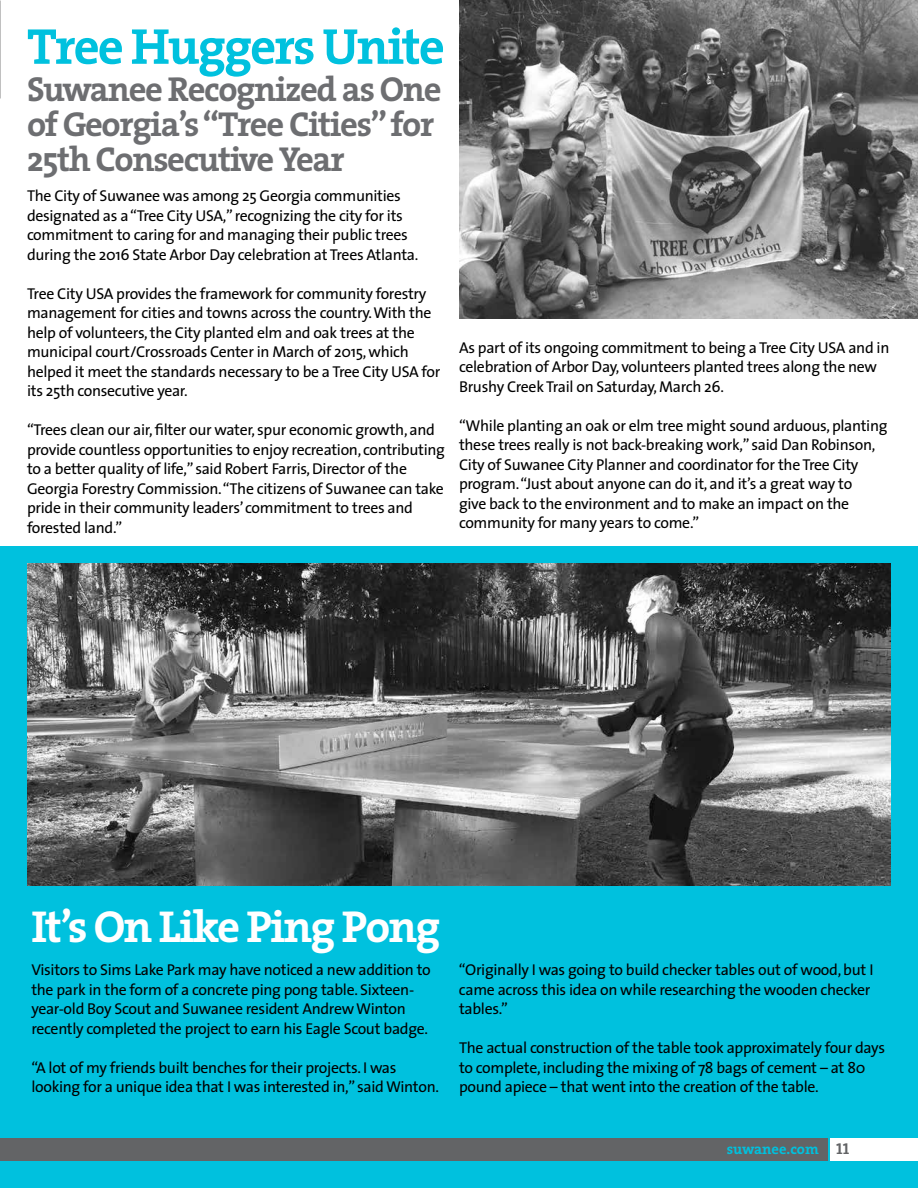
<style>
.page{position:relative;width:918px;height:1188px;background:#fff}
.page>*{position:absolute;margin:0;border:0;box-sizing:border-box;transform-origin:0 0}
.t1{font:700 50.85px "The Serif";letter-spacing:-.04em;color:#00c1de}
.t2{font:700 45px "The Serif";letter-spacing:-.04em;color:#fff}
.t3{font:700 34.8px/34.7px "The Serif";letter-spacing:-.04em;color:#6d6e71}
.t4{font:15.75px/19.5px "The Sans";letter-spacing:-.02em;color:#000}
.t5{font:700 14.7px "The Serif";color:#00c1de}
.s1{font-family:"The Serif Bold Caps";font-weight:400;font-size:15.75px;color:#636466}
</style>
<div class="page">
<div style="left:0;top:546px;width:918px;height:642px;background:#00c1de"></div>
<img style="left:459px;top:0;width:459px;height:319px">
<div style="left:0;top:1138px;width:827px;height:23px;background:#636466"></div>
<div style="left:831px;top:1138px;width:87px;height:23px;background:#fff"></div>
<img style="left:27px;top:564px;width:864px;height:322px">
<h1 class="t1" style="left:27px;top:4px;width:419px">Tree Huggers Unite</h1>
<h3 class="t3" style="left:27px;top:72px;width:416px">Suwanee Recognized as One of Georgia’s “Tree Cities” for<br>25th Consecutive Year</h3>
<p class="t4" style="left:27px;top:186px;width:393px">The City of Suwanee was among 25 Georgia communities designated as a“Tree City USA,” recognizing the city for its commitment to caring for and managing their public trees during the 2016 State Arbor Day celebration at Trees Atlanta.</p>
<p class="t4" style="left:27px;top:283px;width:415px">Tree City USA provides the framework for community forestry management for cities and towns across the country.With the help of volunteers, the City planted elm and oak trees at the municipal court/Crossroads Center in March of 2015,which helped it meet the standards necessary to be a Tree City USA for its 25th consecutive year.</p>
<p class="t4" style="left:27px;top:420px;width:419px">“Trees clean our air,filter our water, spur economic growth,and provide countless opportunities to enjoy recreation, contributing to a better quality of life,” said Robert Farris,Director of the Georgia Forestry Commission.“The citizens of Suwanee can take pride in their community leaders’ commitment to trees and forested land.”</p>
<p class="t4" style="left:459px;top:337px;width:432px">As part of its ongoing commitment to being a Tree City USA and in celebration of Arbor Day, volunteers planted trees along the new<br>Brushy Creek Trail on Saturday,March 26.</p>
<p class="t4" style="left:459px;top:415px;width:430px">“While planting an oak or elm tree might sound arduous,planting these trees really is not back-breaking work,” said Dan Robinson, City of Suwanee City Planner and coordinator for the Tree City program.“Just about anyone can do it,and it’s a great way to<br>give back to the environment and to make an impact on the community for many years to come.”</p>
<h2 class="t2" style="left:31px;top:889px;width:411px">It’s On Like Ping Pong</h2>
<p class="t4" style="left:31px;top:960px;width:401px">Visitors to Sims Lake Park may have noticed a new addition to the park in the form of a concrete ping pong table. Sixteen&shy;year-old Boy Scout and Suwanee resident AndrewWinton recently completed the project to earn his Eagle Scout badge.</p>
<p class="t4" style="left:31px;top:1057px;width:409px">“A lot of my friends built benches for their projects. I was looking for a unique idea that I was interested in,” said Winton.</p>
<p class="t4" style="left:459px;top:960px;width:416px">“Originally I was going to build checker tables out of wood,but I came across this idea on while researching the wooden checker tables.”</p>
<p class="t4" style="left:459px;top:1038px;width:428px">The actual construction of the table took approximately four days to complete,including the mixing of 78 bags of cement – at 80 pound apiece – that went into the creation of the table.</p>
<p class="t5" style="left:727px;top:1137px;width:124px">suwanee.com <span class="s1">11</span></p>
</div>
